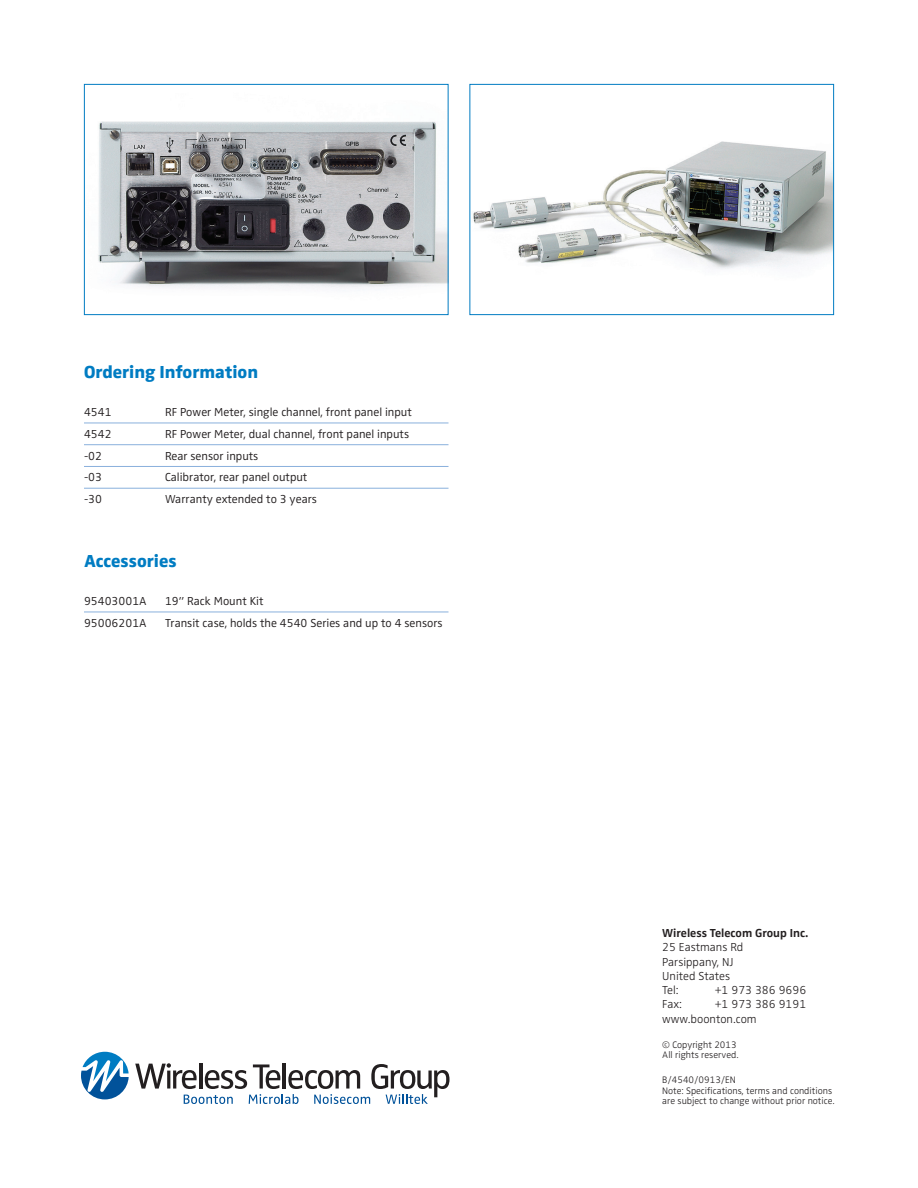
<style>
.page{position:relative;width:918px;height:1188px;background:#fff}
.page>*{position:absolute;margin:0;border:0;box-sizing:border-box;transform-origin:0 0}
.t1{font:800 18px "Zwo Pro";color:#007cc2}
.t2{font:300 12px "Zwo Pro";color:#231f20}
.t3{font:300 12px/14.2px "Zwo Pro";color:#231f20}
.t4{font:700 12px "Zwo Pro";color:#231f20}
.t5{font:300 9.75px/10.5px "Zwo Pro";color:#231f20}
</style>
<div class="page">
<img style="left:473px;top:141px;width:359px;height:128px">
<div style="left:470px;top:84px;width:364px;height:231px;border:1px solid #007cc2"></div>
<img style="left:98px;top:121px;width:348px;height:168px">
<div style="left:84px;top:84px;width:364px;height:231px;border:1px solid #007cc2"></div>
<hr style="left:84px;top:423px;width:364px;height:1px;background:#89b0dc">
<hr style="left:84px;top:444px;width:364px;height:1px;background:#89b0dc">
<hr style="left:84px;top:466px;width:364px;height:1px;background:#89b0dc">
<hr style="left:84px;top:488px;width:364px;height:1px;background:#89b0dc">
<hr style="left:84px;top:612px;width:364px;height:1px;background:#89b0dc">
<svg style="left:81px;top:1052px;width:48px;height:47px"></svg>
<svg style="left:135px;top:1063px;width:315px;height:41px"></svg>
<h1 class="t1" style="left:84px;top:361px;width:176px">Ordering Information</h1>
<p class="t2" style="left:84px;top:405px;width:29px">4541</p>
<p class="t2" style="left:165px;top:405px;width:248px">RF Power Meter, single channel, front panel input</p>
<p class="t2" style="left:84px;top:427px;width:29px">4542</p>
<p class="t2" style="left:165px;top:427px;width:246px">RF Power Meter, dual channel, front panel inputs</p>
<p class="t2" style="left:84px;top:449px;width:20px">-02</p>
<p class="t2" style="left:165px;top:449px;width:95px">Rear sensor inputs</p>
<p class="t2" style="left:84px;top:471px;width:20px">-03</p>
<p class="t2" style="left:165px;top:471px;width:144px">Calibrator, rear panel output</p>
<p class="t2" style="left:84px;top:492px;width:20px">-30</p>
<p class="t2" style="left:165px;top:492px;width:154px">Warranty extended to 3 years</p>
<h1 class="t1" style="left:84px;top:550px;width:94px">Accessories</h1>
<p class="t2" style="left:84px;top:594px;width:64px">95403001A</p>
<p class="t2" style="left:165px;top:594px;width:100px">19” Rack Mount Kit</p>
<p class="t2" style="left:84px;top:616px;width:64px">95006201A</p>
<p class="t2" style="left:165px;top:616px;width:279px">Transit case, holds the 4540 Series and up to 4 sensors</p>
<p class="t4" style="left:662px;top:926px;width:147px">Wireless Telecom Group Inc.</p>
<p class="t3" style="left:662px;top:941px;width:82px">25 Eastmans Rd<br>Parsippany, NJ<br>United States<br>Tel:</p>
<p class="t3" style="left:715px;top:983px;width:93px">+1 973 386 9696</p>
<p class="t3" style="left:662px;top:998px;width:146px;text-indent:52px">+1 973 386 9191 www.boonton.com</p>
<p class="t5" style="left:662px;top:1039px;width:78px">© Copyright 2013<br>All rights reserved.</p>
<p class="t5" style="left:662px;top:1075px;width:174px">B/4540/0913/EN<br>Note: Specifications, terms and conditions are subject to change without prior notice.</p>
<p class="t3" style="left:662px;top:998px;width:21px">Fax:</p>
</div>
